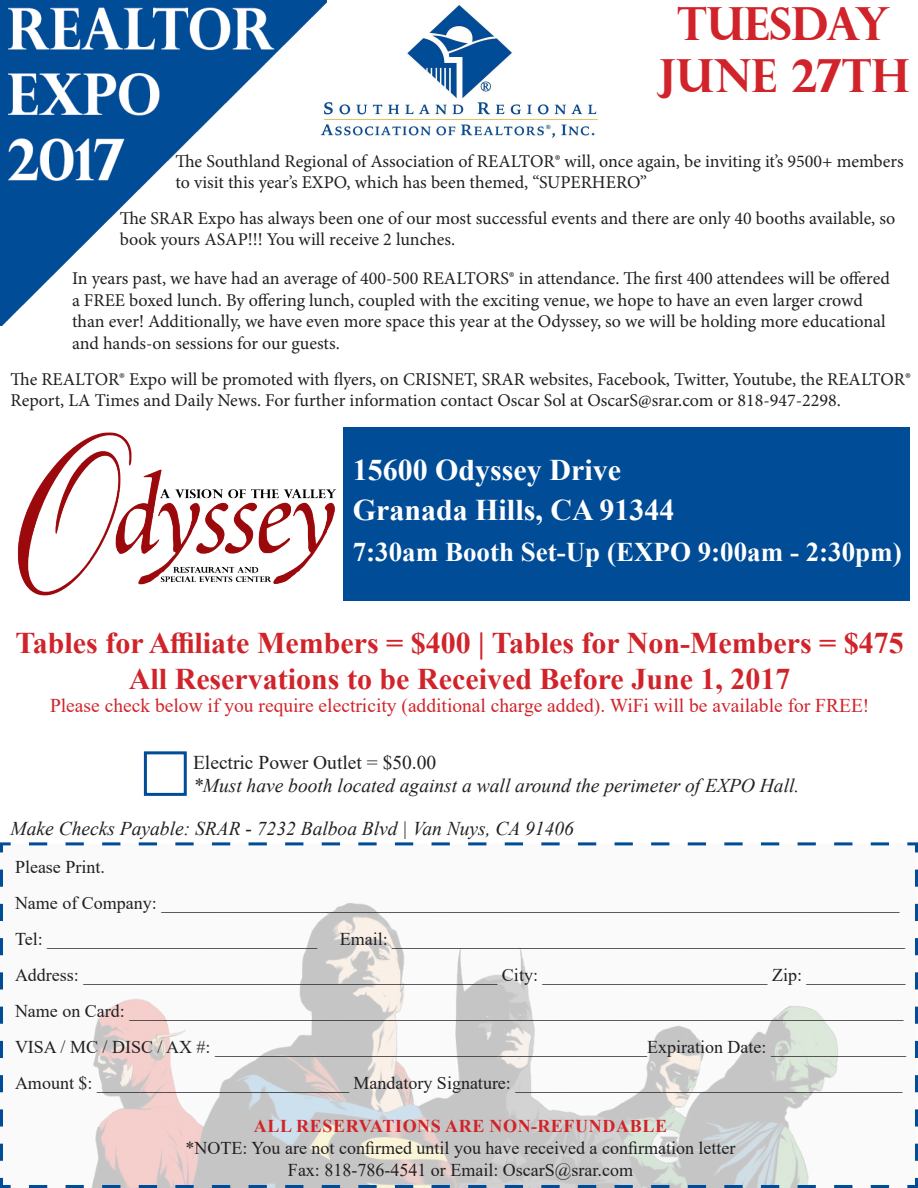
<style>
.page{position:relative;width:918px;height:1188px;background:#fff}
.page>*{position:absolute;margin:0;border:0;box-sizing:border-box;transform-origin:0 0}
.t1{font:700 45.75px "Perpetua Titling";color:#d1232a;scale:.95 1}
.t2{font:700 30px "Times New Roman";color:#d1232a}
.t3{font:700 30px "Times New Roman";color:#fff}
.t4{font:700 27px "Times New Roman";color:#fff}
.t5{font:italic 19.5px "Times New Roman";color:#231f20}
.t6{font:19.5px "Times New Roman";color:#d1232a}
.t7{font:19.5px "Times New Roman";color:#231f20}
.t8{font:18px/21.6px "Minion Pro";color:#231f20}
.t9{font:18px "Times New Roman";color:#231f20}
.t10{font:700 18px "Times New Roman";letter-spacing:.035em;color:#d1232a}
</style>
<div class="page">
<img style="left:327px;top:5px;width:271px;height:133px">
<img style="left:1px;top:0;width:326px;height:325px">
<div style="left:144px;top:751px;width:43px;height:45px;border:3px solid #004c97"></div>
<img style="left:17px;top:432px;width:320px;height:164px">
<div style="left:343px;top:428px;width:567px;height:173px;background:#004c97"></div>
<svg style="left:0;top:842px;width:918px;height:346px"></svg>
<p class="t1" style="left:677px;top:-5px;width:226px">TUESDAY</p>
<p class="t1" style="left:658px;top:47px;width:266px">JUNE 27TH</p>
<p class="t8" style="left:175px;top:150px;width:730px">The Southland Regional of Association of REALTOR® will, once again, be inviting it’s 9500+ members to visit this year’s EXPO, which has been themed, “SUPERHERO”</p>
<p class="t8" style="left:120px;top:207px;width:777px">The SRAR Expo has always been one of our most successful events and there are only 40 booths available, so book yours ASAP!!! You will receive 2 lunches.</p>
<p class="t8" style="left:72px;top:268px;width:819px">In years past, we have had an average of 400-500 REALTORS® in attendance. The first 400 attendees will be offered a FREE boxed lunch. By offering lunch, coupled with the exciting venue, we hope to have an even larger crowd than ever! Additionally, we have even more space this year at the Odyssey, so we will be holding more educational and hands-on sessions for our guests.</p>
<p class="t8" style="left:10px;top:368px;width:902px">The REALTOR® Expo will be promoted with flyers, on CRISNET, SRAR websites, Facebook, Twitter, Youtube, the REALTOR®<br>Report, LA Times and Daily News. For further information contact Oscar Sol at OscarS@srar.com or 818-947-2298.</p>
<p class="t3" style="left:353px;top:448px;width:270px">15600 Odyssey Drive</p>
<p class="t3" style="left:353px;top:489px;width:323px">Granada Hills, CA 91344</p>
<p class="t4" style="left:353px;top:532px;width:550px">7:30am Booth Set-Up (EXPO 9:00am - 2:30pm)</p>
<p class="t2" style="left:16px;top:621px;width:890px">Tables for Affiliate Members = $400 | Tables for Non-Members = $475</p>
<p class="t2" style="left:129px;top:657px;width:663px">All Reservations to be Received Before June 1, 2017</p>
<p class="t6" style="left:50px;top:692px;width:821px">Please check below if you require electricity (additional charge added). WiFi will be available for FREE!</p>
<p class="t7" style="left:193px;top:748px;width:245px">Electric Power Outlet = $50.00</p>
<p class="t5" style="left:193px;top:772px;width:608px">*Must have booth located against a wall around the perimeter of EXPO Hall.</p>
<p class="t5" style="left:10px;top:815px;width:565px">Make Checks Payable: SRAR - 7232 Balboa Blvd | Van Nuys, CA 91406</p>
<p class="t9" style="left:15px;top:855px;width:91px">Please Print.</p>
<p class="t9" style="left:15px;top:891px;width:886px">Name of Company: __________________________________________________________________________________</p>
<p class="t9" style="left:15px;top:927px;width:304px">Tel: ______________________________</p>
<p class="t9" style="left:340px;top:927px;width:567px">Email: _________________________________________________________</p>
<p class="t9" style="left:15px;top:963px;width:892px">Address: ______________________________________________ City: _________________________ Zip: ___________</p>
<p class="t9" style="left:15px;top:999px;width:890px">Name on Card: ______________________________________________________________________________________</p>
<p class="t9" style="left:15px;top:1035px;width:893px">VISA / MC / DISC / AX #: ________________________________________________Expiration Date: _______________</p>
<p class="t9" style="left:15px;top:1071px;width:889px">Amount $: ____________________________ Mandatory Signature: ___________________________________________</p>
<p class="t10" style="left:254px;top:1113px;width:415px">ALL RESERVATIONS ARE NON-REFUNDABLE</p>
<p class="t9" style="left:186px;top:1135px;width:551px">*NOTE: You are not confirmed until you have received a confirmation letter</p>
<p class="t9" style="left:288px;top:1157px;width:347px">Fax: 818-786-4541 or Email: OscarS@srar.com</p>
</div>
